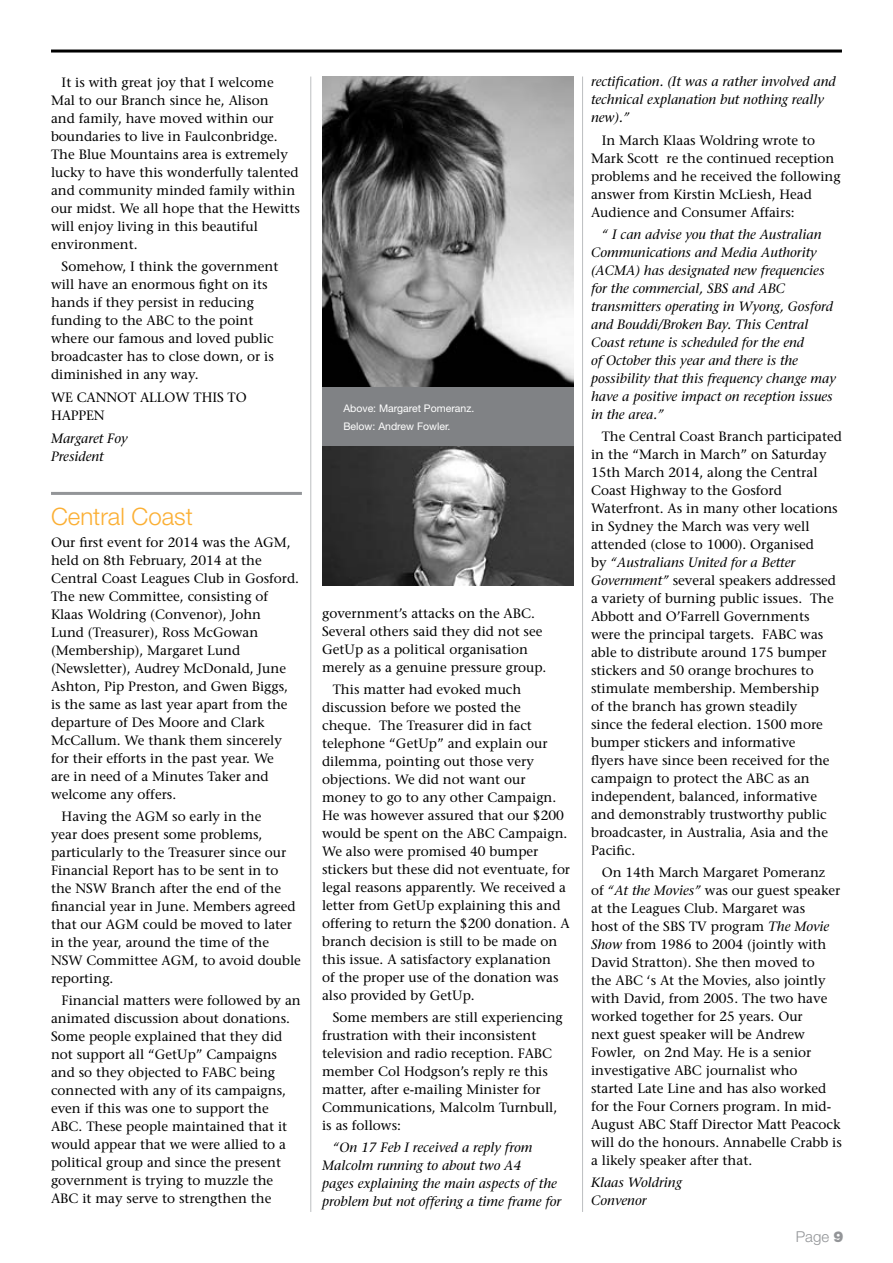
<style>
.page{position:relative;width:893px;height:1263px;background:#fff}
.page>*{position:absolute;margin:0;border:0;box-sizing:border-box;transform-origin:0 0}
.t1{font:300 24px "Helvetica Neue";color:#fbaf34}
.t2{font:300 15px "Helvetica Neue";color:#939598}
.t3{font:13.5px/18px "Stone Serif";color:#000}
.t4{font:italic 13.5px/18px "Stone Serif";color:#000}
.t5{font:10.5px/18px "Helvetica Neue";color:#fff}
.s1{font-style:italic}
.s2{font-weight:900}
</style>
<div class="page">
<hr style="left:51px;top:50px;width:791px;height:3px;background:#000">
<hr style="left:310px;top:77px;width:1px;height:1135px;background:#bcbec0">
<hr style="left:582px;top:77px;width:1px;height:1135px;background:#bcbec0">
<hr style="left:51px;top:492px;width:251px;height:3px;background:#939598">
<img style="left:322px;top:446px;width:251px;height:139px">
<img style="left:322px;top:77px;width:251px;height:310px">
<div style="left:322px;top:387px;width:252px;height:59px;background:#808285"></div>
<p class="t3" style="left:51px;top:73px;width:251px;text-indent:11px">It is with great joy that I welcome Mal to our Branch since he, Alison<br>and family, have moved within our boundaries to live in Faulconbridge.<br>The Blue Mountains area is extremely lucky to have this wonderfully talented and community minded family within our midst. We all hope that the Hewitts will enjoy living in this beautiful environment.</p>
<p class="t3" style="left:51px;top:257px;width:229px;text-indent:11px">Somehow, I think the government will have an enormous fight on its hands if they persist in reducing funding to the ABC to the point where our famous and loved public broadcaster has to close down, or is diminished in any way.</p>
<p class="t3" style="left:51px;top:388px;width:197px;line-height:18.5px">WE CANNOT ALLOW THIS TO<br>HAPPEN</p>
<p class="t4" style="left:51px;top:429px;width:78px;line-height:18.5px">Margaret Foy<br>President</p>
<h1 class="t1" style="left:51px;top:501px;width:143px">Central Coast</h1>
<p class="t3" style="left:51px;top:533px;width:250px">Our first event for 2014 was the AGM, held on 8th February, 2014 at the Central Coast Leagues Club in Gosford.<br>The new Committee, consisting of Klaas Woldring (Convenor), John<br>Lund (Treasurer), Ross McGowan (Membership), Margaret Lund (Newsletter), Audrey McDonald, June Ashton, Pip Preston, and Gwen Biggs, is the same as last year apart from the departure of Des Moore and Clark McCallum. We thank them sincerely for their efforts in the past year. We<br>are in need of a Minutes Taker and welcome any offers.</p>
<p class="t3" style="left:51px;top:807px;width:251px;text-indent:11px">Having the AGM so early in the<br>year does present some problems, particularly to the Treasurer since our<br>Financial Report has to be sent in to the NSW Branch after the end of the financial year in June. Members agreed that our AGM could be moved to later in the year, around the time of the<br>NSW Committee AGM, to avoid double reporting.</p>
<p class="t3" style="left:51px;top:992px;width:251px;text-indent:11px">Financial matters were followed by an animated discussion about donations.<br>Some people explained that they did not support all “GetUp” Campaigns and so they objected to FABC being connected with any of its campaigns, even if this was one to support the ABC. These people maintained that it would appear that we were allied to a political group and since the present government is trying to muzzle the ABC it may serve to strengthen the</p>
<p class="t5" style="left:343px;top:399px;width:132px">Above: Margaret Pomeranz.<br>Below: Andrew Fowler.</p>
<p class="t3" style="left:322px;top:604px;width:226px">government’s attacks on the ABC.<br>Several others said they did not see GetUp as a political organisation merely as a genuine pressure group.</p>
<p class="t3" style="left:322px;top:680px;width:250px;text-indent:11px">This matter had evoked much discussion before we posted the cheque. The Treasurer did in fact telephone “GetUp” and explain our dilemma, pointing out those very objections. We did not want our money to go to any other Campaign.<br>He was however assured that our $200 would be spent on the ABC Campaign.<br>We also were promised 40 bumper stickers but these did not eventuate, for legal reasons apparently. We received a letter from GetUp explaining this and offering to return the $200 donation. A branch decision is still to be made on this issue. A satisfactory explanation<br>of the proper use of the donation was also provided by GetUp.</p>
<p class="t3" style="left:322px;top:1008px;width:242px;text-indent:11px">Some members are still experiencing frustration with their inconsistent television and radio reception. FABC member Col Hodgson’s reply re this matter, after e-mailing Minister for Communications, Malcolm Turnbull, is as follows:</p>
<p class="t4" style="left:322px;top:1139px;width:241px;text-indent:11px">“On 17 Feb I received a reply from Malcolm running to about two A4<br>pages explaining the main aspects of the problem but not offering a time frame for</p>
<p class="t4" style="left:591px;top:73px;width:246px">rectification. (It was a rather involved and technical explanation but nothing really new).”</p>
<p class="t3" style="left:591px;top:131px;width:251px;text-indent:11px">In March Klaas Woldring wrote to Mark Scott re the continued reception problems and he received the following answer from Kirstin McLiesh, Head Audience and Consumer Affairs:</p>
<p class="t4" style="left:591px;top:225px;width:246px;text-indent:11px">“ I can advise you that the Australian Communications and Media Authority (ACMA) has designated new frequencies for the commercial, SBS and ABC transmitters operating in Wyong, Gosford and Bouddi/Broken Bay. This Central Coast retune is scheduled for the end<br>of October this year and there is the possibility that this frequency change may have a positive impact on reception issues in the area.”</p>
<p class="t3" style="left:591px;top:427px;width:252px;text-indent:11px">The Central Coast Branch participated in the “March in March” on Saturday 15th March 2014, along the Central Coast Highway to the Gosford Waterfront. As in many other locations in Sydney the March was very well attended (close to 1000). Organised<br>by <span class="s1">“Australians United for a Better Government”</span> several speakers addressed a variety of burning public issues. The Abbott and O’Farrell Governments were the principal targets. FABC was able to distribute around 175 bumper stickers and 50 orange brochures to stimulate membership. Membership<br>of the branch has grown steadily<br>since the federal election. 1500 more bumper stickers and informative<br>flyers have since been received for the campaign to protect the ABC as an independent, balanced, informative and demonstrably trustworthy public broadcaster, in Australia, Asia and the Pacific.</p>
<p class="t3" style="left:591px;top:863px;width:252px;text-indent:11px">On 14th March Margaret Pomeranz<br>of <span class="s1">“At the Movies”</span> was our guest speaker at the Leagues Club. Margaret was<br>host of the SBS TV program <span class="s1">The Movie Show</span> from 1986 to 2004 (jointly with David Stratton). She then moved to<br>the ABC ‘s At the Movies, also jointly with David, from 2005. The two have worked together for 25 years. Our<br>next guest speaker will be Andrew Fowler, on 2nd May. He is a senior investigative ABC journalist who started Late Line and has also worked for the Four Corners program. In mid-August ABC Staff Director Matt Peacock will do the honours. Annabelle Crabb is a likely speaker after that.</p>
<p class="t4" style="left:591px;top:1174px;width:92px">Klaas Woldring<br>Convenor</p>
<p class="t2" style="left:796px;top:1227px;width:49px">Page <span class="s2">9</span></p>
</div>
